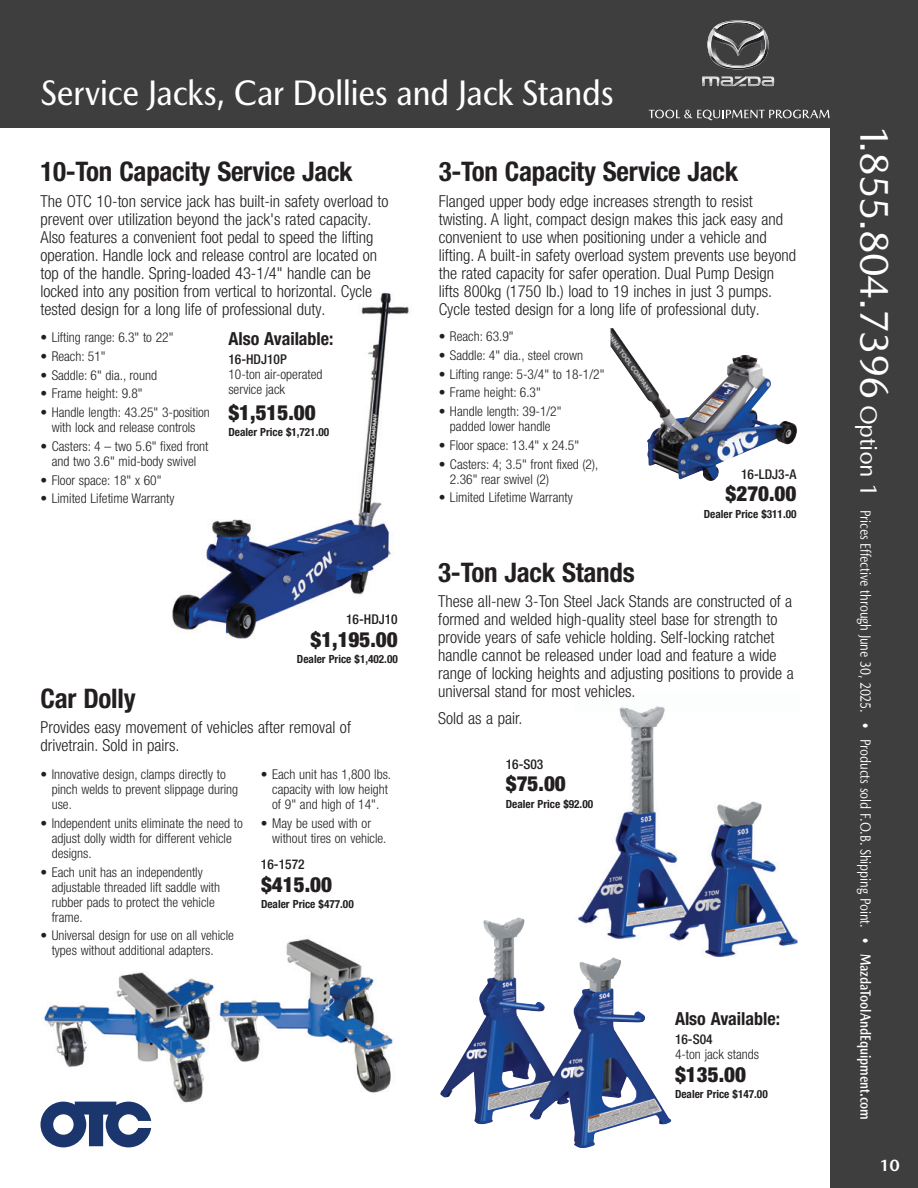
<style>
.page{position:relative;width:918px;height:1188px;background:#fff}
.page>*{position:absolute;margin:0;border:0;box-sizing:border-box;transform-origin:0 0}
.t1{font:500 36px "Mazda Type";letter-spacing:-.025em;color:#fff;scale:.9 1}
.t2{font:700 condensed 27px "Helvetica Neue LT Pro";letter-spacing:-.01em;color:#231f20}
.t3{font:900 condensed 21px "Helvetica Neue LT Pro";color:#231f20}
.t4{font:700 condensed 18px "Helvetica Neue LT Pro";color:#231f20}
.t5{font:300 condensed 16.5px/18px "Helvetica Neue LT Pro";color:#231f20}
.t6{font:700 16.5px "Mazda Type";color:#fff}
.t7{font:15px "Mazda Type";letter-spacing:-.005em;color:#fff;scale:.8 1}
.t8{font:300 condensed 13.5px/15px "Helvetica Neue LT Pro";color:#231f20}
.t9{font:500 condensed 13.5px "Helvetica Neue LT Pro";color:#231f20}
.t10{font:500 condensed 13.5px "Helvetica Neue LT Pro";color:#231f20}
.t11{font:700 condensed 11.25px "Helvetica Neue LT Pro";color:#231f20}
.s1{font-size:40.5px}
.s2{font-size:24px}
.s3{font-weight:700}
</style>
<div class="page">
<div style="left:830px;top:122px;width:88px;height:1066px;background:#3e3e3f"></div>
<div style="left:0;top:0;width:918px;height:128px;background:#3e3e3f"></div>
<svg style="left:702px;top:76px;width:73px;height:11px"></svg>
<svg style="left:707px;top:20px;width:62px;height:49px"></svg>
<svg style="left:649px;top:110px;width:181px;height:10px"></svg>
<img style="left:576px;top:706px;width:222px;height:253px">
<img style="left:440px;top:918px;width:129px;height:206px">
<img style="left:172px;top:292px;width:237px;height:347px">
<img style="left:610px;top:328px;width:187px;height:153px">
<img style="left:44px;top:938px;width:349px;height:165px">
<svg style="left:40px;top:1102px;width:111px;height:45px"></svg>
<h1 class="t1" style="left:40px;top:71px;width:638px">Service Jacks, Car Dollies and Jack Stands</h1>
<h2 class="t2" style="left:40px;top:156px;width:314px">10-Ton Capacity Service Jack</h2>
<p class="t5" style="left:40px;top:192px;width:350px">The OTC 10-ton service jack has built-in safety overload to prevent over utilization beyond the jack's rated capacity.<br>Also features a convenient foot pedal to speed the lifting operation. Handle lock and release control are located on top of the handle. Spring-loaded 43-1/4" handle can be locked into any position from vertical to horizontal. Cycle tested design for a long life of professional duty.</p>
<p class="t8" style="left:40px;top:330px;width:135px">• Lifting range: 6.3" to 22"</p>
<p class="t8" style="left:40px;top:348px;width:67px">• Reach: 51"</p>
<p class="t8" style="left:40px;top:367px;width:118px">• Saddle: 6" dia., round</p>
<p class="t8" style="left:40px;top:386px;width:104px">• Frame height: 9.8"</p>
<p class="t8" style="left:40px;top:405px;width:171px;text-align:center">• Handle length: 43.25" 3-position with lock and release controls</p>
<p class="t8" style="left:40px;top:438px;width:170px;text-align:center">• Casters: 4 – two 5.6" fixed front and two 3.6" mid-body swivel</p>
<p class="t8" style="left:40px;top:472px;width:123px">• Floor space: 18" x 60"</p>
<p class="t8" style="left:40px;top:491px;width:135px">• Limited Lifetime Warranty</p>
<p class="t4" style="left:228px;top:328px;width:107px">Also Available:</p>
<p class="t9" style="left:228px;top:351px;width:60px">16-HDJ10P</p>
<p class="t8" style="left:228px;top:367px;width:96px">10-ton air-operated service jack</p>
<p class="t3" style="left:228px;top:400px;width:89px">$1,515.00</p>
<p class="t11" style="left:228px;top:425px;width:102px">Dealer Price $1,721.00</p>
<p class="t9" style="left:346px;top:611px;width:53px">16-HDJ10</p>
<p class="t3" style="left:310px;top:627px;width:89px">$1,195.00</p>
<p class="t11" style="left:297px;top:653px;width:102px">Dealer Price $1,402.00</p>
<h2 class="t2" style="left:40px;top:682px;width:97px">Car Dolly</h2>
<p class="t5" style="left:40px;top:718px;width:312px">Provides easy movement of vehicles after removal of drivetrain. Sold in pairs.</p>
<p class="t8" style="left:52px;top:767px;width:188px;text-indent:-11px">• Innovative design, clamps directly to pinch welds to prevent slippage during use.</p>
<p class="t8" style="left:52px;top:816px;width:193px;text-indent:-11px">• Independent units eliminate the need to adjust dolly width for different vehicle designs.</p>
<p class="t8" style="left:52px;top:864px;width:170px;text-indent:-11px">• Each unit has an independently adjustable threaded lift saddle with rubber pads to protect the vehicle frame.</p>
<p class="t8" style="left:52px;top:928px;width:184px;text-indent:-11px">• Universal design for use on all vehicle types without additional adapters.</p>
<p class="t8" style="left:272px;top:767px;width:120px;text-indent:-11px">• Each unit has 1,800 lbs. capacity with low height of 9" and high of 14".</p>
<p class="t8" style="left:272px;top:815px;width:116px;text-indent:-11px">• May be used with or without tires on vehicle.</p>
<p class="t10" style="left:261px;top:856px;width:45px">16-1572</p>
<p class="t3" style="left:261px;top:872px;width:72px">$415.00</p>
<p class="t11" style="left:261px;top:897px;width:94px">Dealer Price $477.00</p>
<h2 class="t2" style="left:439px;top:156px;width:301px">3-Ton Capacity Service Jack</h2>
<p class="t5" style="left:439px;top:192px;width:359px">Flanged upper body edge increases strength to resist twisting. A light, compact design makes this jack easy and convenient to use when positioning under a vehicle and lifting. A built-in safety overload system prevents use beyond the rated capacity for safer operation. Dual Pump Design lifts 800kg (1750 lb.) load to 19 inches in just 3 pumps.<br>Cycle tested design for a long life of professional duty.</p>
<p class="t8" style="left:439px;top:329px;width:76px">• Reach: 63.9"</p>
<p class="t8" style="left:439px;top:347px;width:146px">• Saddle: 4" dia., steel crown</p>
<p class="t8" style="left:439px;top:366px;width:167px">• Lifting range: 5-3/4" to 18-1/2"</p>
<p class="t8" style="left:439px;top:385px;width:104px">• Frame height: 6.3"</p>
<p class="t8" style="left:439px;top:404px;width:124px;text-align:center">• Handle length: 39-1/2" padded lower handle</p>
<p class="t8" style="left:439px;top:437px;width:142px">• Floor space: 13.4" x 24.5"</p>
<p class="t8" style="left:450px;top:456px;width:150px;text-indent:-11px">• Casters: 4; 3.5" front fixed (2),<br>2.36" rear swivel (2)</p>
<p class="t8" style="left:439px;top:490px;width:135px">• Limited Lifetime Warranty</p>
<p class="t9" style="left:741px;top:466px;width:57px">16-LDJ3-A</p>
<p class="t3" style="left:726px;top:481px;width:72px">$270.00</p>
<p class="t11" style="left:704px;top:507px;width:94px">Dealer Price $311.00</p>
<h2 class="t2" style="left:438px;top:556px;width:198px">3-Ton Jack Stands</h2>
<p class="t5" style="left:438px;top:592px;width:357px">These all-new 3-Ton Steel Jack Stands are constructed of a formed and welded high-quality steel base for strength to provide years of safe vehicle holding. Self-locking ratchet handle cannot be released under load and feature a wide range of locking heights and adjusting positions to provide a universal stand for most vehicles.</p>
<p class="t5" style="left:438px;top:709px;width:86px">Sold as a pair.</p>
<p class="t10" style="left:506px;top:756px;width:39px">16-S03</p>
<p class="t3" style="left:506px;top:771px;width:62px">$75.00</p>
<p class="t11" style="left:506px;top:797px;width:89px">Dealer Price $92.00</p>
<p class="t4" style="left:675px;top:1008px;width:107px">Also Available:</p>
<p class="t9" style="left:675px;top:1031px;width:39px">16-S04</p>
<p class="t8" style="left:675px;top:1047px;width:86px">4-ton jack stands</p>
<p class="t3" style="left:675px;top:1062px;width:72px">$135.00</p>
<p class="t11" style="left:675px;top:1087px;width:94px">Dealer Price $147.00</p>
<p class="t7" style="left:874px;top:125px;width:1245px;rotate:90deg"><span class="s1">1.855.804.7396</span> <span class="s2">Option 1</span> Prices Effective through June 30, 2025. • Products sold F.O.B. Shipping Point. • <span class="s3">MazdaToolAndEquipment.com</span></p>
<p class="t6" style="left:879px;top:1155px;width:22px">10</p>
</div>
